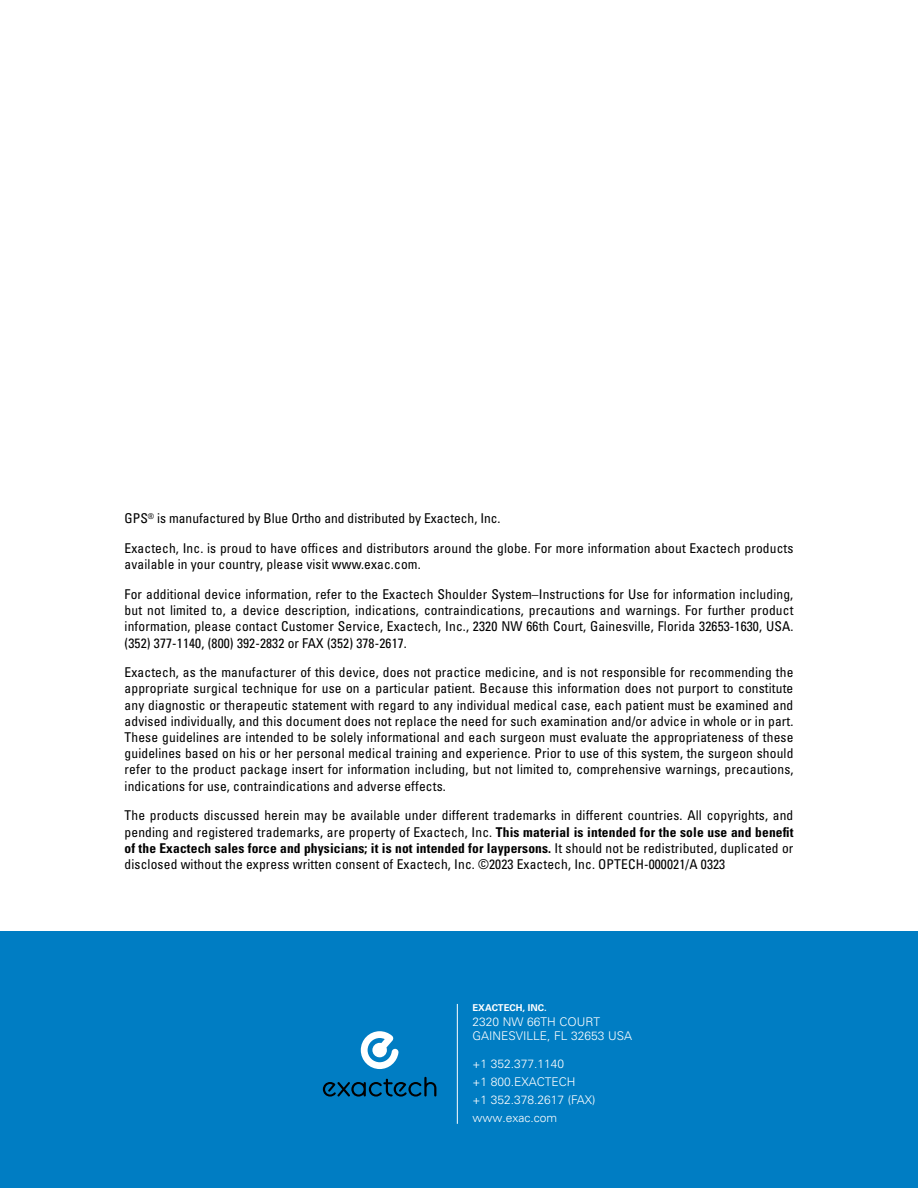
<style>
.page{position:relative;width:918px;height:1188px;background:#fff}
.page>*{position:absolute;margin:0;border:0;box-sizing:border-box;transform-origin:0 0}
.t1{font:condensed 13.5px/16.2px "Univers LT Std";letter-spacing:.01em;color:#000;text-align:justify}
.t2{font:300 12px/18px "Univers LT Std";color:#fff}
.t3{font:700 9.45px "Univers LT Std";color:#fff}
.s1{font-weight:700}
</style>
<div class="page">
<div style="left:0;top:932px;width:918px;height:256px;background:#007dc3"></div>
<hr style="left:457px;top:1004px;width:1px;height:120px;background:#fff">
<svg style="left:323px;top:1077px;width:113px;height:20px"></svg>
<svg style="left:361px;top:1031px;width:38px;height:38px"></svg>
<p class="t1" style="left:125px;top:504px;width:670px;line-height:29.7px">GPS<sup>®</sup> is manufactured by Blue Ortho and distributed by Exactech, Inc.<br>Exactech, Inc. is proud to have offices and distributors around the globe. For more information about Exactech products</p>
<p class="t1" style="left:125px;top:549px;width:670px;line-height:29.7px">available in your country, please visit www.exac.com.<br>For additional device information, refer to the Exactech Shoulder System–Instructions for Use for information including,</p>
<p class="t1" style="left:125px;top:602px;width:670px">but not limited to, a device description, indications, contraindications, precautions and warnings. For further product information, please contact Customer Service, Exactech, Inc., 2320 NW 66th Court, Gainesville, Florida 32653-1630, USA. (352) 377-1140, (800) 392-2832 or FAX (352) 378-2617.</p>
<p class="t1" style="left:125px;top:664px;width:670px">Exactech, as the manufacturer of this device, does not practice medicine, and is not responsible for recommending the appropriate surgical technique for use on a particular patient. Because this information does not purport to constitute any diagnostic or therapeutic statement with regard to any individual medical case, each patient must be examined and advised individually, and this document does not replace the need for such examination and/or advice in whole or in part.<br>These guidelines are intended to be solely informational and each surgeon must evaluate the appropriateness of these guidelines based on his or her personal medical training and experience. Prior to use of this system, the surgeon should refer to the product package insert for information including, but not limited to, comprehensive warnings, precautions, indications for use, contraindications and adverse effects.</p>
<p class="t1" style="left:125px;top:807px;width:670px">The products discussed herein may be available under different trademarks in different countries. All copyrights, and pending and registered trademarks, are property of Exactech, Inc. <span class="s1">This material is intended for the sole use and benefit of the Exactech sales force and physicians; it is not intended for laypersons.</span> It should not be redistributed, duplicated or disclosed without the express written consent of Exactech, Inc. ©2023 Exactech, Inc. OPTECH-000021/A 0323</p>
<p class="t3" style="left:472px;top:1002px;width:76px">EXACTECH, INC.</p>
<p class="t2" style="left:472px;top:1014px;width:161px;line-height:14.4px">2320 NW 66TH COURT<br>GAINESVILLE, FL 32653 USA</p>
<p class="t2" style="left:472px;top:1055px;width:124px">+1 352.377.1140<br>+1 800.EXACTECH<br>+1 352.378.2617 (FAX) www.exac.com</p>
</div>
